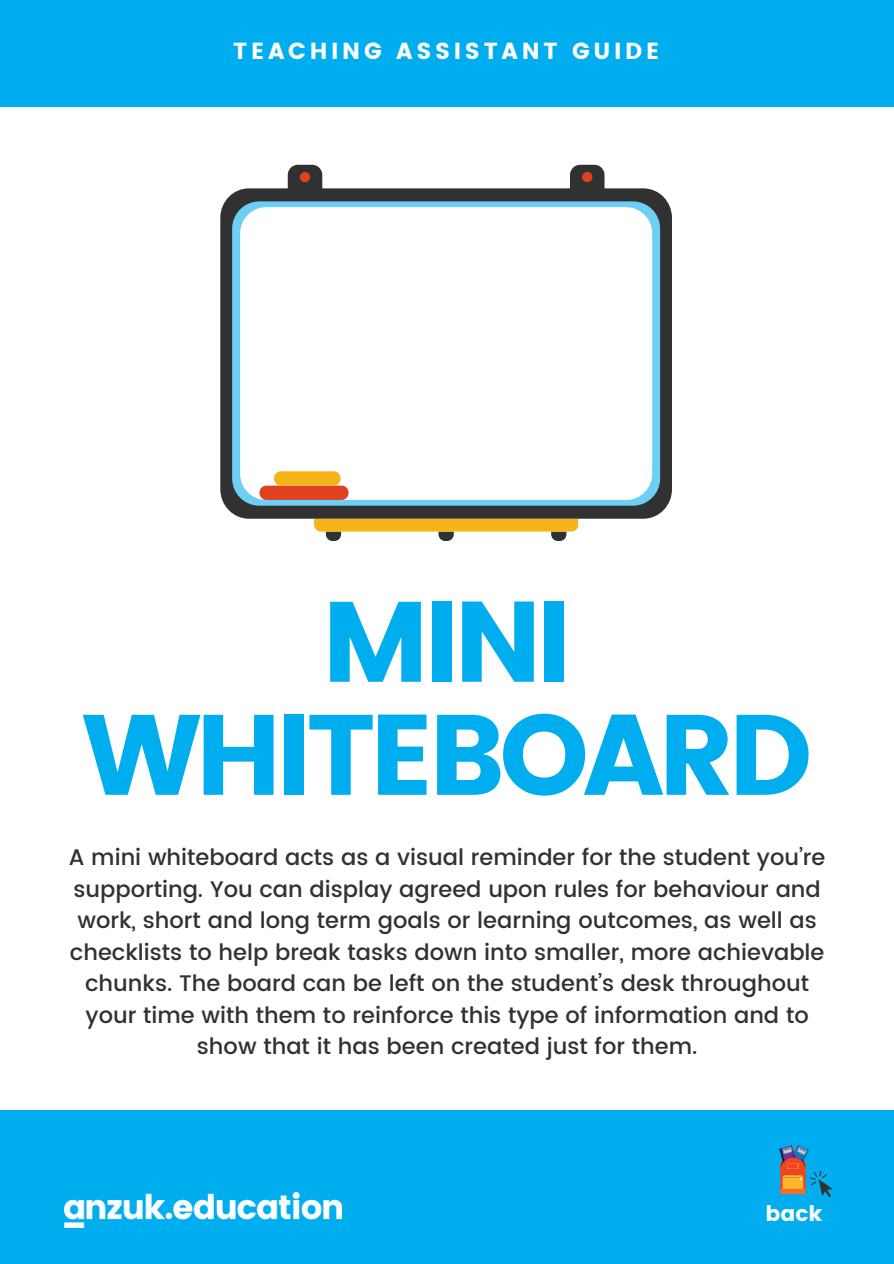
<style>
.page{position:relative;width:894px;height:1264px;background:#fff}
.page>*{position:absolute;margin:0;border:0;box-sizing:border-box;transform-origin:0 0}
.t1{font:114px/112.9px "Poppins";letter-spacing:-.055em;color:#00adef;text-align:center}
.t2{font:23.25px "Poppins";letter-spacing:.16em;color:#fff}
.t3{font:500 22.5px/31.5px "Poppins";color:#323132;text-align:center}
.t4{font:21.45px "Poppins";color:#fff}
</style>
<div class="page">
<div style="left:0;top:0;width:893px;height:107px;background:#00adef"></div>
<svg style="left:314px;top:518px;width:264px;height:23px"></svg>
<div style="left:220px;top:188px;width:451px;height:330px;background:#323132;border-radius:29px"></div>
<div style="left:232px;top:201px;width:428px;height:304px;background:#6dcff6;border-radius:27px"></div>
<div style="left:240px;top:207px;width:412px;height:293px;background:#fff;border-radius:26px"></div>
<svg style="left:288px;top:165px;width:34px;height:23px"></svg>
<div style="left:300px;top:172px;width:10px;height:10px;background:#e04120;border-radius:50%"></div>
<svg style="left:570px;top:165px;width:34px;height:23px"></svg>
<div style="left:582px;top:172px;width:10px;height:10px;background:#e04120;border-radius:50%"></div>
<div style="left:259px;top:485px;width:89px;height:15px;background:#e04120;border-radius:7px"></div>
<div style="left:274px;top:471px;width:66px;height:14px;background:#f6b419;border-radius:7px"></div>
<div style="left:0;top:1110px;width:893px;height:153px;background:#00adef"></div>
<img style="left:65px;top:1192px;width:277px;height:35px">
<svg style="left:779px;top:1144px;width:53px;height:53px"></svg>
<p class="t2" style="left:233px;top:38px;width:427px">TEACHING ASSISTANT GUIDE</p>
<h1 class="t1" style="left:82px;top:586px;width:731px">MINI<br>WHITEBOARD</h1>
<p class="t3" style="left:69px;top:842px;width:758px">A mini whiteboard acts as a visual reminder for the student you’re supporting. You can display agreed upon rules for behaviour and work, short and long term goals or learning outcomes, as well as checklists to help break tasks down into smaller, more achievable chunks. The board can be left on the student’s desk throughout your time with them to reinforce this type of information and to show that it has been created just for them.</p>
<p class="t4" style="left:765px;top:1200px;width:58px">back</p>
</div>
